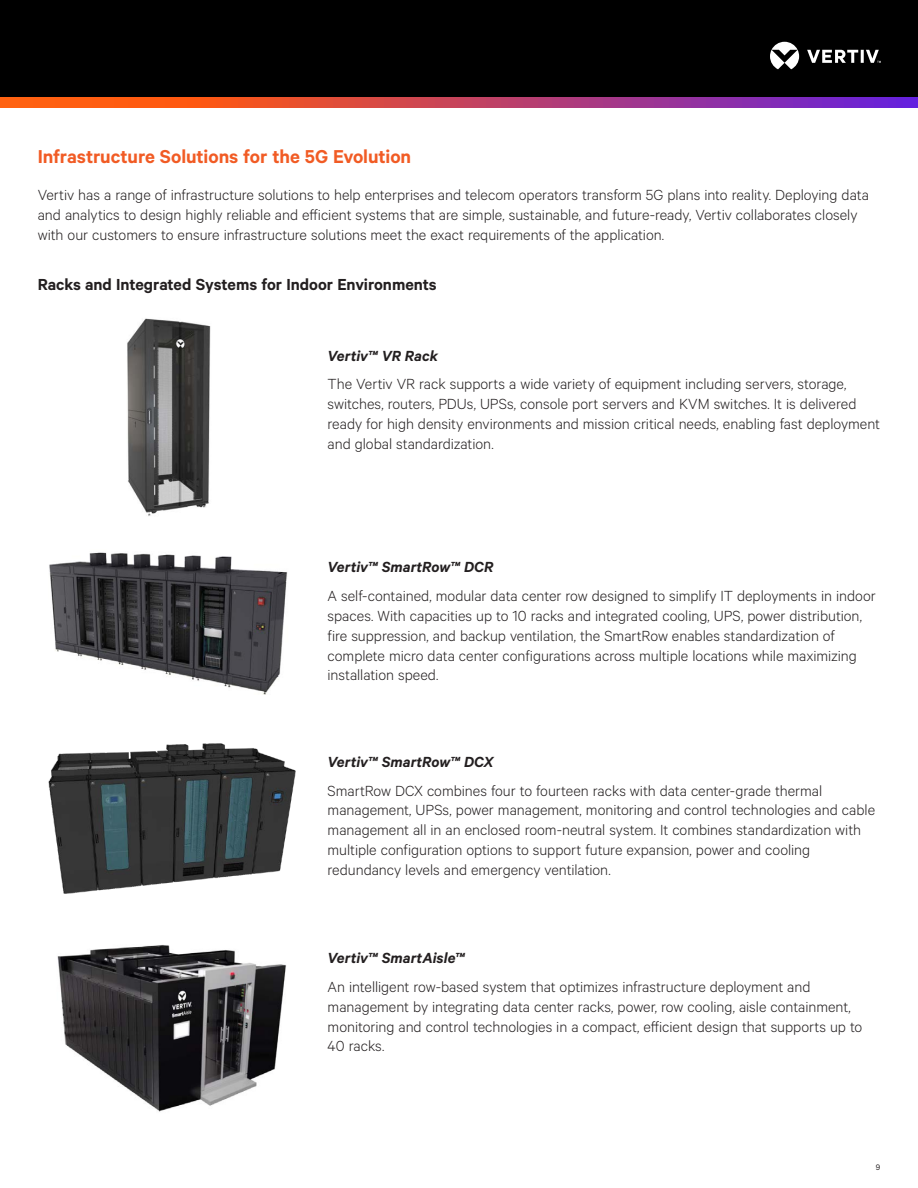
<style>
.page{position:relative;width:918px;height:1188px;background:#fff}
.page>*{position:absolute;margin:0;border:0;box-sizing:border-box;transform-origin:0 0}
.Vertiv_Orange_Main_H{font:600 21px "Calibre";letter-spacing:-.005em;color:#f15b24}
.Vertiv_Heading{font:600 18px "Calibre";color:#231f20}
.Vertiv_Body_Text{font:300 16.5px/19.8px "Calibre";color:#231f20}
.Vertiv_Subhead{font:italic 600 16.5px "Calibre";color:#231f20}
.t1{font:9px "Calibre";color:#231f20}
</style>
<div class="page">
<div style="left:0;top:0;width:918px;height:108px;background:#000"></div>
<svg style="left:770px;top:42px;width:111px;height:27px"></svg>
<svg style="left:0;top:98px;width:918px;height:10px"></svg>
<img style="left:57px;top:945px;width:229px;height:167px">
<img style="left:49px;top:552px;width:239px;height:143px">
<img style="left:48px;top:743px;width:248px;height:151px">
<img style="left:127px;top:318px;width:84px;height:198px">
<p class="Vertiv_Orange_Main_H" style="left:38px;top:144px;width:375px">Infrastructure Solutions for the 5G Evolution</p>
<p class="Vertiv_Body_Text" style="left:38px;top:185px;width:833px">Vertiv has a range of infrastructure solutions to help enterprises and telecom operators transform 5G plans into reality. Deploying data and analytics to design highly reliable and efficient systems that are simple, sustainable, and future-ready, Vertiv collaborates closely with our customers to ensure infrastructure solutions meet the exact requirements of the application.</p>
<p class="Vertiv_Heading" style="left:38px;top:274px;width:401px">Racks and Integrated Systems for Indoor Environments</p>
<p class="Vertiv_Subhead" style="left:328px;top:346px;width:112px">Vertiv™ VR Rack</p>
<p class="Vertiv_Body_Text" style="left:328px;top:374px;width:554px">The Vertiv VR rack supports a wide variety of equipment including servers, storage, switches, routers, PDUs, UPSs, console port servers and KVM switches. It is delivered ready for high density environments and mission critical needs, enabling fast deployment and global standardization.</p>
<p class="Vertiv_Subhead" style="left:328px;top:557px;width:167px">Vertiv™ SmartRow™ DCR</p>
<p class="Vertiv_Body_Text" style="left:328px;top:585px;width:550px">A self-contained, modular data center row designed to simplify IT deployments in indoor spaces. With capacities up to 10 racks and integrated cooling, UPS, power distribution, fire suppression, and backup ventilation, the SmartRow enables standardization of complete micro data center configurations across multiple locations while maximizing installation speed.</p>
<p class="Vertiv_Subhead" style="left:328px;top:752px;width:167px">Vertiv™ SmartRow™ DCX</p>
<p class="Vertiv_Body_Text" style="left:328px;top:780px;width:549px">SmartRow DCX combines four to fourteen racks with data center-grade thermal management, UPSs, power management, monitoring and control technologies and cable management all in an enclosed room-neutral system. It combines standardization with multiple configuration options to support future expansion, power and cooling redundancy levels and emergency ventilation.</p>
<p class="Vertiv_Subhead" style="left:328px;top:948px;width:139px">Vertiv™ SmartAisle™</p>
<p class="Vertiv_Body_Text" style="left:328px;top:976px;width:536px">An intelligent row-based system that optimizes infrastructure deployment and management by integrating data center racks, power, row cooling, aisle containment, monitoring and control technologies in a compact, efficient design that supports up to 40 racks.</p>
<p class="t1" style="left:876px;top:1162px;width:6px">9</p>
</div>
